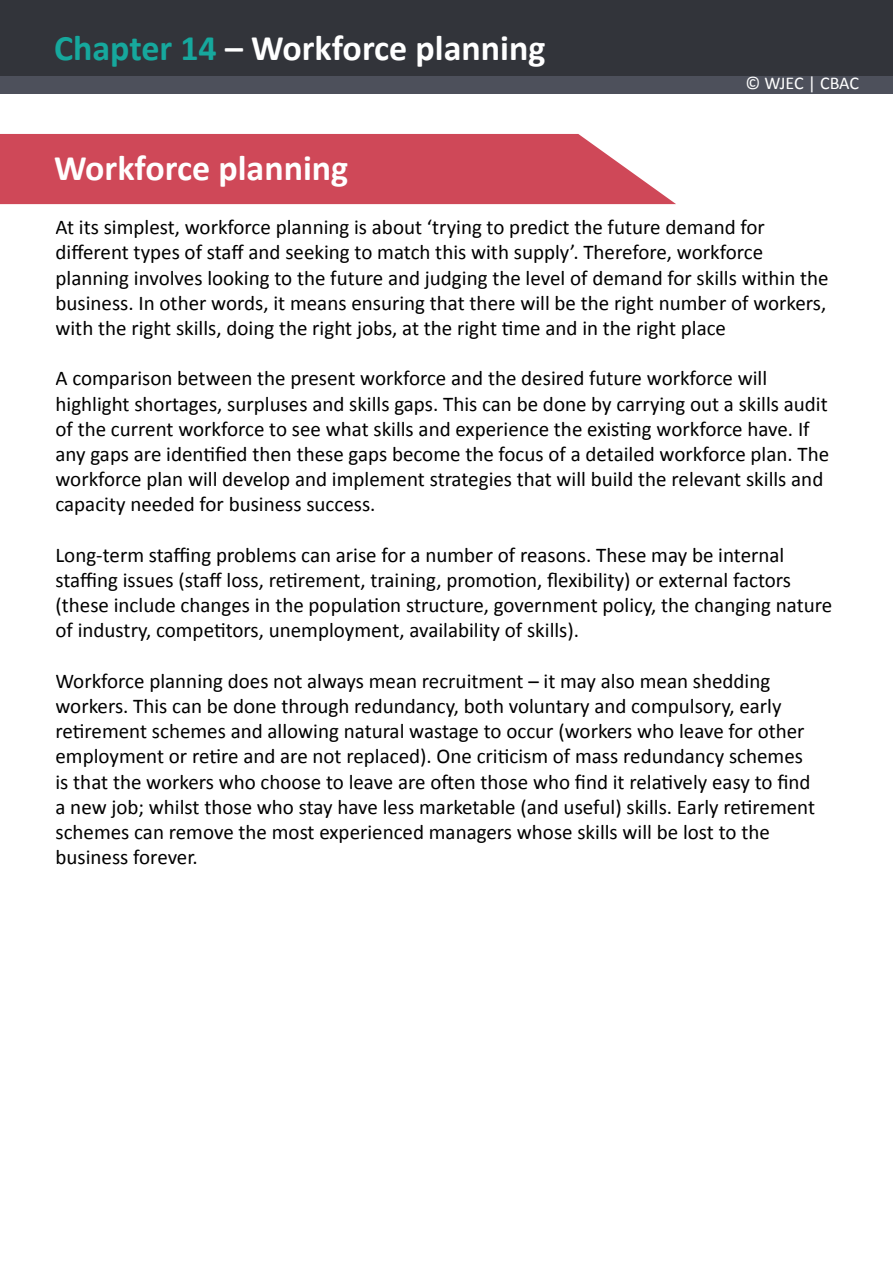
<style>
.page{position:relative;width:893px;height:1263px;background:#fff}
.page>*{position:absolute;margin:0;border:0;box-sizing:border-box;transform-origin:0 0}
.t1{font:700 36px "Calibri";color:#fff}
.t2{font:21px/25.2px "Calibri";color:#000}
.t3{font:18px "Calibri";letter-spacing:-.01em;color:#fff}
.s1{color:#16a89d}
</style>
<div class="page">
<div style="left:0;top:0;width:893px;height:94px;background:#4d505b"></div>
<div style="left:0;top:0;width:893px;height:76px;background:#32343a"></div>
<svg style="left:0;top:134px;width:676px;height:70px;background:#d25564"></svg>
<h1 class="t1" style="left:54px;top:26px;width:493px"><span class="s1">Chapter 14</span> – Workforce planning</h1>
<h1 class="t1" style="left:54px;top:146px;width:296px">Workforce planning</h1>
<p class="t3" style="left:745px;top:72px;width:115px">© WJEC | CBAC</p>
<p class="t2" style="left:56px;top:214px;width:775px">At its simplest, workforce planning is about ‘trying to predict the future demand for different types of staff and seeking to match this with supply’. Therefore, workforce planning involves looking to the future and judging the level of demand for skills within the business. In other words, it means ensuring that there will be the right number of workers, with the right skills, doing the right jobs, at the right time and in the right place</p>
<p class="t2" style="left:56px;top:365px;width:775px">A comparison between the present workforce and the desired future workforce will highlight shortages, surpluses and skills gaps. This can be done by carrying out a skills audit of the current workforce to see what skills and experience the existing workforce have. If any gaps are identified then these gaps become the focus of a detailed workforce plan. The workforce plan will develop and implement strategies that will build the relevant skills and capacity needed for business success.</p>
<p class="t2" style="left:56px;top:541px;width:778px">Long-term staffing problems can arise for a number of reasons. These may be internal staffing issues (staff loss, retirement, training, promotion, flexibility) or external factors (these include changes in the population structure, government policy, the changing nature of industry, competitors, unemployment, availability of skills).</p>
<p class="t2" style="left:56px;top:667px;width:761px">Workforce planning does not always mean recruitment – it may also mean shedding workers. This can be done through redundancy, both voluntary and compulsory, early retirement schemes and allowing natural wastage to occur (workers who leave for other employment or retire and are not replaced). One criticism of mass redundancy schemes is that the workers who choose to leave are often those who find it relatively easy to find a new job; whilst those who stay have less marketable (and useful) skills. Early retirement schemes can remove the most experienced managers whose skills will be lost to the business forever.</p>
</div>
